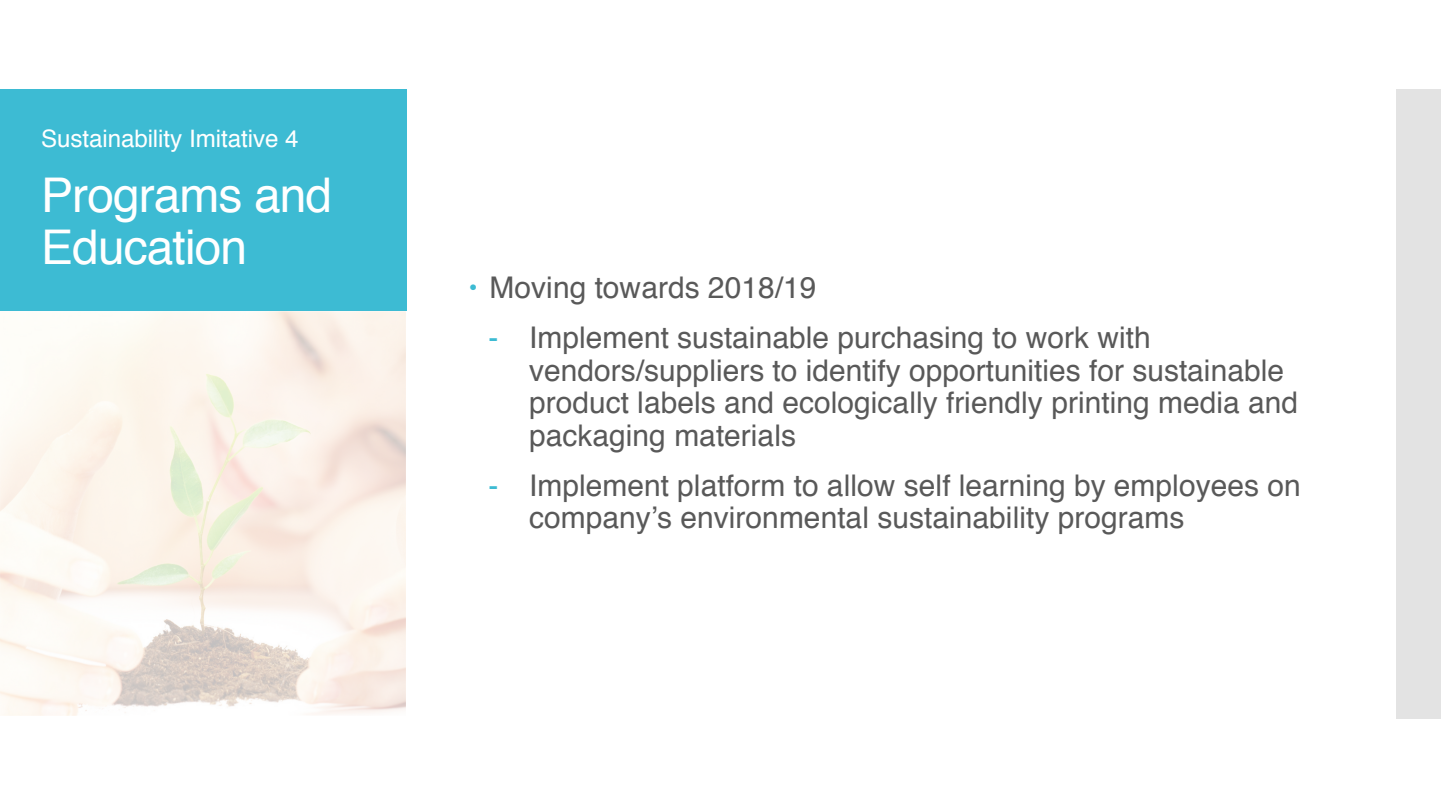
<style>
.page{position:relative;width:1441px;height:810px;background:#fff}
.page>*{position:absolute;margin:0;border:0;box-sizing:border-box;transform-origin:0 0}
.t1{font:47.85px/51.9px "Helvetica";letter-spacing:-.02em;color:#fff}
.t2{font:29.85px/32.4px "Helvetica";color:#595959}
.t3{font:24.15px "Helvetica";letter-spacing:-.005em;color:#fff}
.s1{color:#3dbbd3}
</style>
<div class="page">
<div style="left:0;top:90px;width:407px;height:629px;background:#3dbbd3"></div>
<div style="left:1396px;top:90px;width:44px;height:629px;background:#e3e3e3"></div>
<img style="left:1px;top:311px;width:404px;height:405px">
<p class="t3" style="left:41px;top:119px;width:259px">Sustainability Imitative 4</p>
<h1 class="t1" style="left:41px;top:170px;width:292px">Programs and<br>Education</h1>
<p class="t2" style="left:489px;top:272px;width:328px">Moving towards 2018/19</p>
<p class="t2" style="left:529px;top:323px;width:770px;text-indent:-40px"><span class="s1">-</span> Implement sustainable purchasing to work with vendors/suppliers to identify opportunities for sustainable product labels and ecologically friendly printing media and packaging materials</p>
<p class="t2" style="left:529px;top:470px;width:773px;text-indent:-40px"><span class="s1">-</span> Implement platform to allow self learning by employees on company’s environmental sustainability programs</p>
</div>
